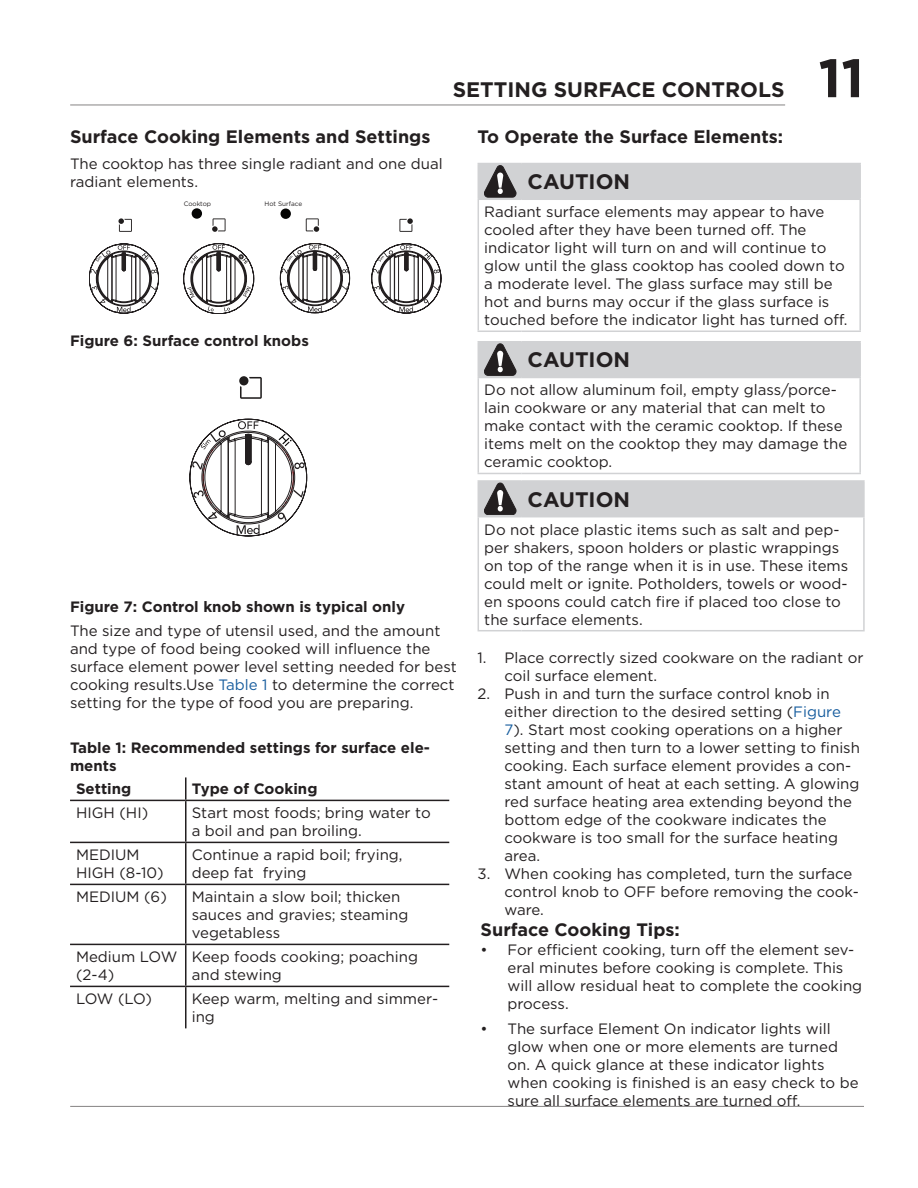
<style>
.page{position:relative;width:918px;height:1188px;background:#fff}
.page>*{position:absolute;margin:0;border:0;box-sizing:border-box;transform-origin:0 0}
.t1{font:700 54px "Gotham";color:#231f20}
.t2{font:700 21px "Gotham";color:#231f20}
.t3{font:700 18px "Gotham";color:#231f20}
.t4{font:15px/18px "Gotham";color:#231f20}
.t5{font:700 15px/18px "Gotham";color:#231f20}
.t6{font:6.45px "Gotham";color:#231f20}
.s1{color:#175d9e}
</style>
<div class="page">
<hr style="left:70px;top:104px;width:715px;height:2px;background:#231f20">
<hr style="left:70px;top:1106px;width:794px;height:1px;background:#231f20">
<hr style="left:185px;top:777px;width:2px;height:23px;background:#231f20">
<hr style="left:70px;top:800px;width:116px;height:1px;background:#231f20">
<hr style="left:186px;top:800px;width:263px;height:1px;background:#231f20">
<hr style="left:185px;top:801px;width:2px;height:41px;background:#231f20">
<hr style="left:70px;top:842px;width:116px;height:1px;background:#231f20">
<hr style="left:186px;top:842px;width:263px;height:1px;background:#231f20">
<hr style="left:185px;top:843px;width:2px;height:41px;background:#231f20">
<hr style="left:70px;top:884px;width:116px;height:1px;background:#231f20">
<hr style="left:186px;top:884px;width:263px;height:1px;background:#231f20">
<hr style="left:185px;top:885px;width:2px;height:59px;background:#231f20">
<hr style="left:70px;top:944px;width:116px;height:1px;background:#231f20">
<hr style="left:186px;top:944px;width:263px;height:1px;background:#231f20">
<hr style="left:185px;top:945px;width:2px;height:41px;background:#231f20">
<hr style="left:70px;top:986px;width:116px;height:1px;background:#231f20">
<hr style="left:186px;top:986px;width:263px;height:1px;background:#231f20">
<hr style="left:185px;top:987px;width:2px;height:41px;background:#231f20">
<hr style="left:859px;top:200px;width:2px;height:131px;background:#d1d2d4">
<hr style="left:478px;top:163px;width:44px;height:1px;background:#d1d2d4">
<hr style="left:522px;top:163px;width:339px;height:1px;background:#d1d2d4">
<hr style="left:859px;top:164px;width:2px;height:35px;background:#d1d2d4">
<hr style="left:478px;top:199px;width:44px;height:1px;background:#d1d2d4">
<hr style="left:478px;top:200px;width:1px;height:131px;background:#d1d2d4">
<hr style="left:522px;top:199px;width:339px;height:1px;background:#d1d2d4">
<hr style="left:478px;top:331px;width:44px;height:1px;background:#d1d2d4">
<hr style="left:522px;top:331px;width:339px;height:1px;background:#d1d2d4">
<div style="left:478px;top:164px;width:381px;height:35px;background:#d1d2d4"></div>
<hr style="left:859px;top:378px;width:2px;height:95px;background:#d1d2d4">
<hr style="left:478px;top:341px;width:44px;height:2px;background:#d1d2d4">
<hr style="left:522px;top:341px;width:339px;height:2px;background:#d1d2d4">
<hr style="left:859px;top:343px;width:2px;height:34px;background:#d1d2d4">
<hr style="left:478px;top:377px;width:44px;height:1px;background:#d1d2d4">
<hr style="left:478px;top:378px;width:1px;height:95px;background:#d1d2d4">
<hr style="left:522px;top:377px;width:339px;height:1px;background:#d1d2d4">
<hr style="left:478px;top:473px;width:44px;height:1px;background:#d1d2d4">
<hr style="left:522px;top:473px;width:339px;height:1px;background:#d1d2d4">
<div style="left:478px;top:343px;width:381px;height:34px;background:#d1d2d4"></div>
<hr style="left:863px;top:517px;width:2px;height:113px;background:#d1d2d4">
<hr style="left:478px;top:480px;width:44px;height:2px;background:#d1d2d4">
<hr style="left:522px;top:480px;width:343px;height:2px;background:#d1d2d4">
<hr style="left:863px;top:482px;width:2px;height:34px;background:#d1d2d4">
<hr style="left:478px;top:517px;width:1px;height:113px;background:#d1d2d4">
<hr style="left:522px;top:516px;width:343px;height:1px;background:#d1d2d4">
<hr style="left:478px;top:630px;width:44px;height:1px;background:#d1d2d4">
<hr style="left:522px;top:630px;width:343px;height:1px;background:#d1d2d4">
<div style="left:478px;top:482px;width:385px;height:35px;background:#d1d2d4"></div>
<svg style="left:118px;top:218px;width:14px;height:14px"></svg>
<svg style="left:212px;top:218px;width:14px;height:14px"></svg>
<svg style="left:306px;top:218px;width:13px;height:14px"></svg>
<svg style="left:399px;top:218px;width:14px;height:14px"></svg>
<div style="left:192px;top:208px;width:10px;height:11px;background:#050504;border-radius:50%"></div>
<svg style="left:89px;top:244px;width:70px;height:69px"></svg>
<svg style="left:280px;top:243px;width:70px;height:70px"></svg>
<svg style="left:372px;top:244px;width:69px;height:69px"></svg>
<div style="left:281px;top:209px;width:10px;height:10px;background:#050504;border-radius:50%"></div>
<svg style="left:183px;top:243px;width:71px;height:71px"></svg>
<svg style="left:240px;top:377px;width:22px;height:22px"></svg>
<div style="left:239px;top:376px;width:9px;height:9px;background:#211e1e;border-radius:50%"></div>
<svg style="left:190px;top:419px;width:117px;height:117px"></svg>
<h2 class="t2" style="left:453px;top:77px;width:333px">SETTING SURFACE CONTROLS</h2>
<h1 class="t1" style="left:818px;top:47px;width:47px">11</h1>
<p class="t3" style="left:70px;top:127px;width:362px">Surface Cooking Elements and Settings</p>
<p class="t4" style="left:70px;top:154px;width:374px">The cooktop has three single radiant and one dual radiant elements.</p>
<p class="t6" style="left:184px;top:199px;width:29px">Cooktop</p>
<p class="t6" style="left:265px;top:200px;width:39px">Hot Surface</p>
<p class="t5" style="left:70px;top:332px;width:240px">Figure 6: Surface control knobs</p>
<p class="t5" style="left:70px;top:597px;width:337px">Figure 7: Control knob shown is typical only</p>
<p class="t4" style="left:70px;top:622px;width:388px">The size and type of utensil used, and the amount and type of food being cooked will influence the surface element power level setting needed for best cooking results.Use <span class="s1">Table 1</span> to determine the correct setting for the type of food you are preparing.</p>
<p class="t5" style="left:70px;top:739px;width:361px">Table 1: Recommended settings for surface ele&shy;ments</p>
<p class="t5" style="left:76px;top:780px;width:57px">Setting</p>
<p class="t5" style="left:192px;top:780px;width:127px">Type of Cooking</p>
<p class="t4" style="left:76px;top:804px;width:74px">HIGH (HI)</p>
<p class="t4" style="left:192px;top:804px;width:240px">Start most foods; bring water to a boil and pan broiling.</p>
<p class="t4" style="left:76px;top:846px;width:89px">MEDIUM<br>HIGH (8-10)</p>
<p class="t4" style="left:192px;top:846px;width:212px">Continue a rapid boil; frying, deep fat frying</p>
<p class="t4" style="left:76px;top:888px;width:92px">MEDIUM (6)</p>
<p class="t4" style="left:192px;top:888px;width:218px">Maintain a slow boil; thicken sauces and gravies; steaming vegetabless</p>
<p class="t4" style="left:76px;top:948px;width:103px">Medium LOW (2-4)</p>
<p class="t4" style="left:192px;top:948px;width:228px">Keep foods cooking; poaching and stewing</p>
<p class="t4" style="left:76px;top:990px;width:78px">LOW (LO)</p>
<p class="t4" style="left:192px;top:990px;width:248px">Keep warm, melting and simmer&shy;ing</p>
<p class="t3" style="left:478px;top:127px;width:307px">To Operate the Surface Elements:</p>
<h2 class="t2" style="left:528px;top:169px;width:104px">CAUTION</h2>
<p class="t4" style="left:484px;top:203px;width:365px">Radiant surface elements may appear to have cooled after they have been turned off. The indicator light will turn on and will continue to glow until the glass cooktop has cooled down to a moderate level. The glass surface may still be hot and burns may occur if the glass surface is touched before the indicator light has turned off.</p>
<h2 class="t2" style="left:528px;top:348px;width:104px">CAUTION</h2>
<p class="t4" style="left:484px;top:381px;width:365px">Do not allow aluminum foil, empty glass/porce&shy;lain cookware or any material that can melt to make contact with the ceramic cooktop. If these items melt on the cooktop they may damage the ceramic cooktop.</p>
<h2 class="t2" style="left:528px;top:487px;width:104px">CAUTION</h2>
<p class="t4" style="left:484px;top:520px;width:366px">Do not place plastic items such as salt and pep&shy;per shakers, spoon holders or plastic wrappings on top of the range when it is in use. These items could melt or ignite. Potholders, towels or wood&shy;en spoons could catch fire if placed too close to the surface elements.</p>
<p class="t4" style="left:505px;top:648px;width:360px;text-indent:-27px">1. Place correctly sized cookware on the radiant or coil surface element.</p>
<p class="t4" style="left:505px;top:684px;width:357px;text-indent:-27px">2. Push in and turn the surface control knob in either direction to the desired setting (<span class="s1">Figure 7</span>). Start most cooking operations on a higher setting and then turn to a lower setting to finish cooking. Each surface element provides a con&shy;stant amount of heat at each setting. A glowing red surface heating area extending beyond the bottom edge of the cookware indicates the cookware is too small for the surface heating area.</p>
<p class="t4" style="left:505px;top:864px;width:356px;text-indent:-27px">3. When cooking has completed, turn the surface control knob to OFF before removing the cook&shy;ware.</p>
<p class="t3" style="left:481px;top:919px;width:201px">Surface Cooking Tips:</p>
<p class="t4" style="left:508px;top:941px;width:356px;text-indent:-27px">• For efficient cooking, turn off the element sev&shy;eral minutes before cooking is complete. This will allow residual heat to complete the cooking process.</p>
<p class="t4" style="left:508px;top:1019px;width:352px;text-indent:-27px">• The surface Element On indicator lights will glow when one or more elements are turned on. A quick glance at these indicator lights when cooking is finished is an easy check to be sure all surface elements are turned off.</p>
</div>
